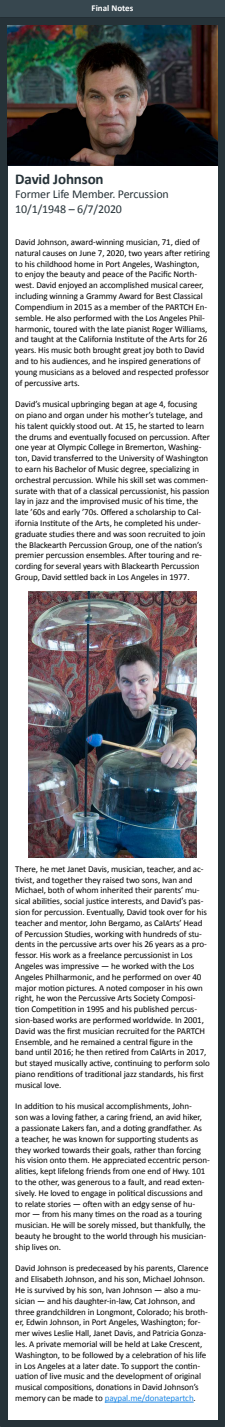
<style>
.page{position:relative;width:225px;height:1427px;background:#fff}
.page>*{position:absolute;margin:0;border:0;box-sizing:border-box;transform-origin:0 0}
.t1{font:700 15px "Calibri";letter-spacing:-.01em;color:#263238}
.t2{font:12px/14.4px "Calibri";letter-spacing:-.01em;color:#263238}
.t3{font:9px/10.8px "Calibri";letter-spacing:-.01em;color:#000}
.t4{font:700 8.9px "Calibri";color:#fff}
.s1{color:#1e88e5}
</style>
<div class="page">
<div style="left:0;top:0;width:225px;height:1426px;background:#263238"></div>
<div style="left:0;top:0;width:225px;height:17px;background:#37474f"></div>
<div style="left:8px;top:165px;width:210px;height:1254px;background:#fff"></div>
<hr style="left:105px;top:1401px;width:89px;height:1px;background:#1e88e5">
<img style="left:8px;top:25px;width:209px;height:140px">
<img style="left:29px;top:592px;width:167px;height:265px">
<p class="t4" style="left:92px;top:3px;width:43px">Final Notes</p>
<h1 class="t1" style="left:15px;top:169px;width:90px">David Johnson</h1>
<h2 class="t2" style="left:15px;top:187px;width:155px">Former Life Member. Percussion<br>10/1/1948 – 6/7/2020</h2>
<p class="t3" style="left:15px;top:237px;width:196px">David Johnson, award-winning musician, 71, died of natural causes on June 7, 2020, two years after retiring to his childhood home in Port Angeles, Washington,<br>to enjoy the beauty and peace of the Pacific North&shy;west. David enjoyed an accomplished musical career, including winning a Grammy Award for Best Classical Compendium in 2015 as a member of the PARTCH En&shy;semble. He also performed with the Los Angeles Phil&shy;harmonic, toured with the late pianist Roger Williams, and taught at the California Institute of the Arts for 26 years. His music both brought great joy both to David and to his audiences, and he inspired generations of young musicians as a beloved and respected professor of percussive arts.</p>
<p class="t3" style="left:15px;top:399px;width:196px">David’s musical upbringing began at age 4, focusing<br>on piano and organ under his mother’s tutelage, and his talent quickly stood out. At 15, he started to learn the drums and eventually focused on percussion. After one year at Olympic College in Bremerton, Washing&shy;ton, David transferred to the University of Washington to earn his Bachelor of Music degree, specializing in orchestral percussion. While his skill set was commen&shy;surate with that of a classical percussionist, his passion lay in jazz and the improvised music of his time, the late ’60s and early ’70s. Offered a scholarship to Cal&shy;ifornia Institute of the Arts, he completed his under&shy;graduate studies there and was soon recruited to join the Blackearth Percussion Group, one of the nation’s premier percussion ensembles. After touring and re&shy;cording for several years with Blackearth Percussion Group, David settled back in Los Angeles in 1977.</p>
<p class="t3" style="left:15px;top:863px;width:196px">There, he met Janet Davis, musician, teacher, and ac&shy;tivist, and together they raised two sons, Ivan and Michael, both of whom inherited their parents’ mu&shy;sical abilities, social justice interests, and David’s pas&shy;sion for percussion. Eventually, David took over for his teacher and mentor, John Bergamo, as CalArts’ Head of Percussion Studies, working with hundreds of stu&shy;dents in the percussive arts over his 26 years as a pro&shy;fessor. His work as a freelance percussionist in Los Angeles was impressive — he worked with the Los Angeles Philharmonic, and he performed on over 40 major motion pictures. A noted composer in his own right, he won the Percussive Arts Society Composi&shy;tion Competition in 1995 and his published percus&shy;sion-based works are performed worldwide. In 2001, David was the first musician recruited for the PARTCH Ensemble, and he remained a central figure in the band until 2016; he then retired from CalArts in 2017, but stayed musically active, continuing to perform solo piano renditions of traditional jazz standards, his first musical love.</p>
<p class="t3" style="left:15px;top:1101px;width:196px">In addition to his musical accomplishments, John-<br>son was a loving father, a caring friend, an avid hiker,<br>a passionate Lakers fan, and a doting grandfather. As<br>a teacher, he was known for supporting students as they worked towards their goals, rather than forcing his vision onto them. He appreciated eccentric person&shy;alities, kept lifelong friends from one end of Hwy. 101 to the other, was generous to a fault, and read exten&shy;sively. He loved to engage in political discussions and to relate stories — often with an edgy sense of hu&shy;mor — from his many times on the road as a touring musician. He will be sorely missed, but thankfully, the beauty he brought to the world through his musician&shy;ship lives on.</p>
<p class="t3" style="left:15px;top:1263px;width:195px">David Johnson is predeceased by his parents, Clarence and Elisabeth Johnson, and his son, Michael Johnson.<br>He is survived by his son, Ivan Johnson — also a mu&shy;sician — and his daughter-in-law, Cat Johnson, and three grandchildren in Longmont, Colorado; his broth&shy;er, Edwin Johnson, in Port Angeles, Washington; for&shy;mer wives Leslie Hall, Janet Davis, and Patricia Gonza&shy;les. A private memorial will be held at Lake Crescent, Washington, to be followed by a celebration of his life in Los Angeles at a later date. To support the contin&shy;uation of live music and the development of original musical compositions, donations in David Johnson’s memory can be made to <span class="s1">paypal.me/donatepartch</span>.</p>
</div>
